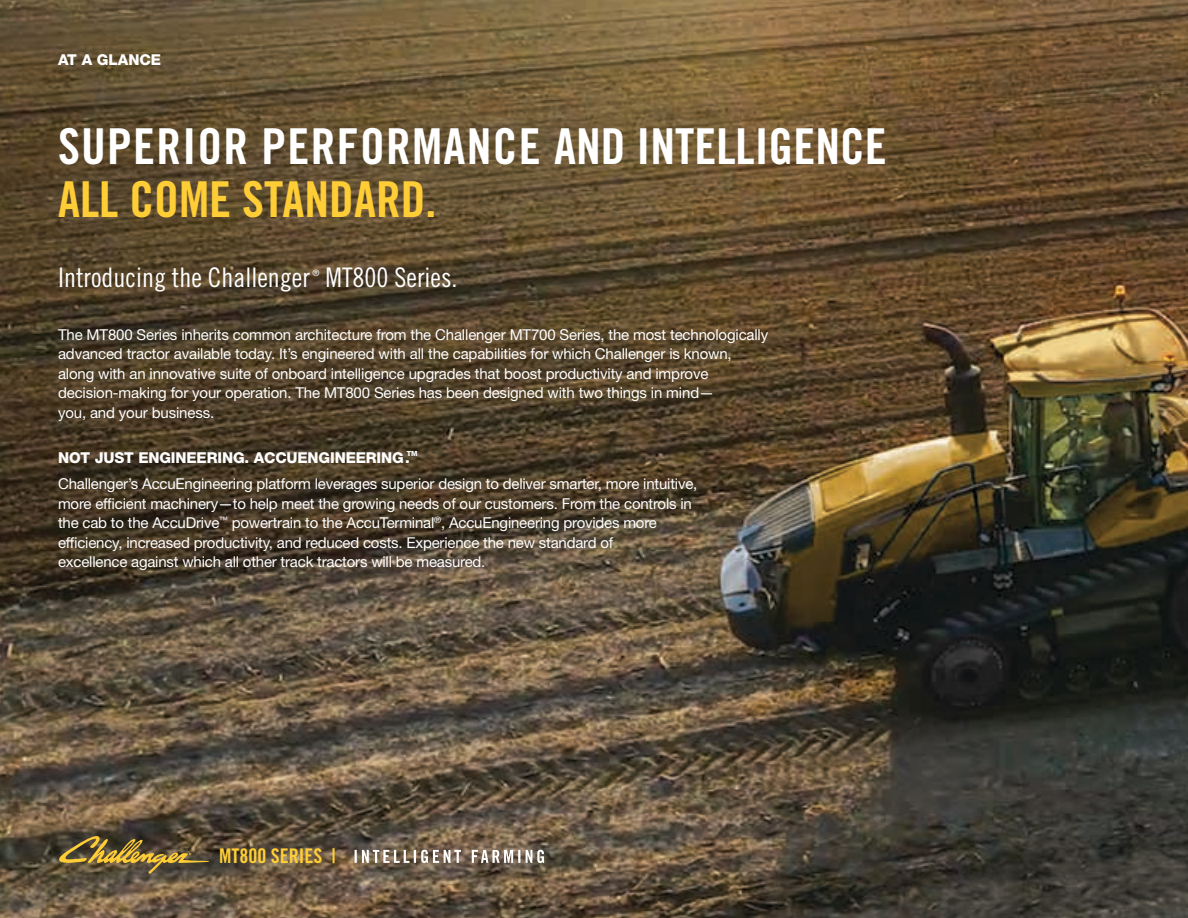
<style>
.page{position:relative;width:1188px;height:918px;background:#fff}
.page>*{position:absolute;margin:0;border:0;box-sizing:border-box;transform-origin:0 0}
.t1{font:49.5px "Trade Gothic Bold Cond Twenty";letter-spacing:.025em;color:#fff}
.t2{font:49.5px "Trade Gothic Bold Cond Twenty";color:#ffce36}
.t3{font:27px "Trade Gothic Cond Eighteen";color:#fff}
.t4{font:20.25px "Trade Gothic Bold Cond Twenty";color:#ffce36}
.t5{font:15px/19.5px "Helvetica Neue LT Std";letter-spacing:-.015em;color:#fff}
.t6{font:800 15px "Helvetica Neue LT Std";color:#fff}
.t7{font:8.7px "Trade Gothic Cond Eighteen";color:#fff}
.s1{font-weight:800}
</style>
<div class="page">
<img style="left:0;top:0;width:1188px;height:918px">
<svg style="left:58px;top:834px;width:151px;height:40px;background:#705e35"></svg>
<svg style="left:355px;top:850px;width:189px;height:13px"></svg>
<p class="t6" style="left:58px;top:50px;width:105px">AT A GLANCE</p>
<h1 class="t1" style="left:58px;top:117px;width:830px">SUPERIOR PERFORMANCE AND INTELLIGENCE</h1>
<h1 class="t2" style="left:58px;top:169px;width:380px">ALL COME STANDARD.</h1>
<h2 class="t3" style="left:58px;top:262px;width:253px">Introducing the Challenger</h2>
<p class="t7" style="left:313px;top:268px;width:8px">®</p>
<h2 class="t3" style="left:326px;top:262px;width:133px">MT800 Series.</h2>
<p class="t5" style="left:58px;top:324px;width:712px">The MT800 Series inherits common architecture from the Challenger MT700 Series, the most technologically advanced tractor available today. It’s engineered with all the capabilities for which Challenger is known, along with an innovative suite of onboard intelligence upgrades that boost productivity and improve decision-making for your operation. The MT800 Series has been designed with two things in mind—<br>you, and your business.</p>
<p class="t5" style="left:58px;top:444px;width:641px;line-height:26.2px"><span class="s1">NOT JUST ENGINEERING. ACCUENGINEERING.</span><sup>TM<br></sup>Challenger’s AccuEngineering platform leverages superior design to deliver smarter, more intuitive,</p>
<p class="t5" style="left:58px;top:493px;width:635px">more efficient machinery—to help meet the growing needs of our customers. From the controls in the cab to the AccuDrive<sup>™</sup> powertrain to the AccuTerminal<sup>®</sup>, AccuEngineering provides more efficiency, increased productivity, and reduced costs. Experience the new standard of<br>excellence against which all other track tractors will be measured.</p>
<h3 class="t4" style="left:219px;top:844px;width:118px">MT800 SERIES |</h3>
</div>
